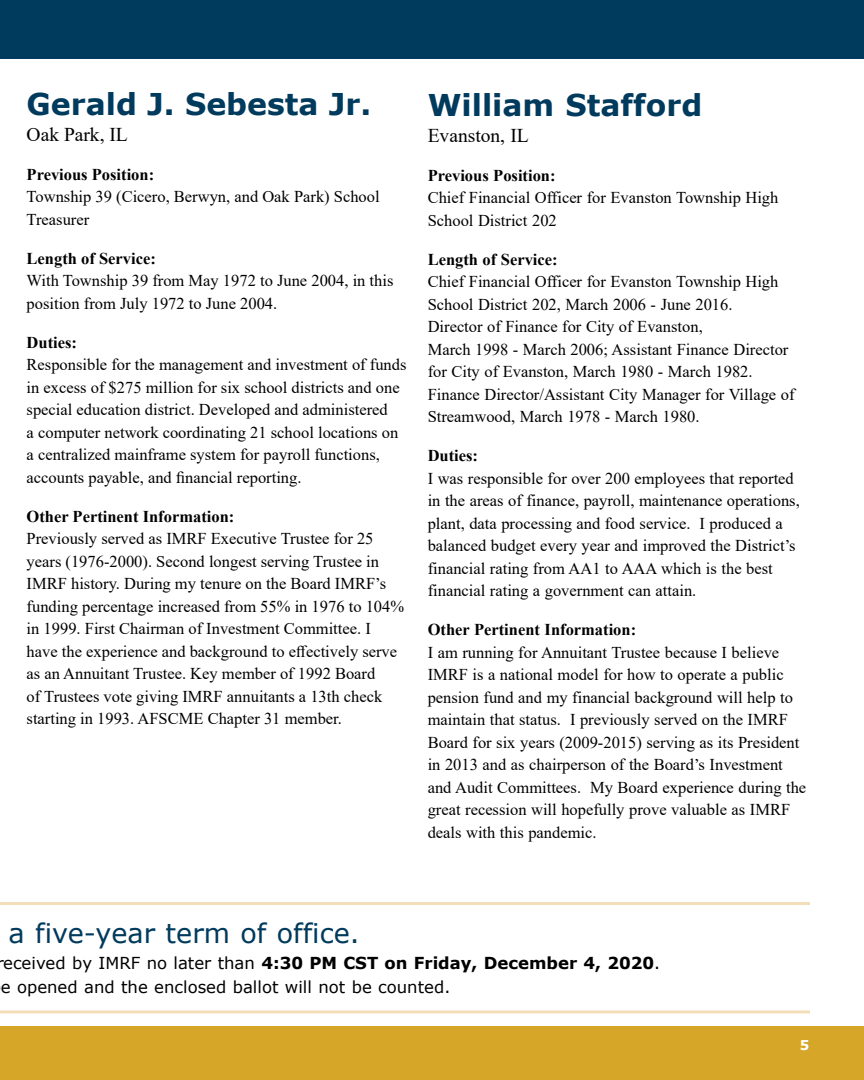
<style>
.page{position:relative;width:864px;height:1080px;background:#fff}
.page>*{position:absolute;margin:0;border:0;box-sizing:border-box;transform-origin:0 0}
.t1{font:700 30px "Verdana";color:#003a5d}
.t2{font:27px "Verdana";color:#003a5d}
.t3{font:19.5px "Times New Roman";color:#000}
.t4{font:16.5px/22.5px "Times New Roman";color:#000}
.t5{font:700 16.5px "Times New Roman";color:#000}
.t6{font:16.5px/24px "Verdana";color:#000}
.t7{font:700 13.5px "Verdana";color:#fff}
.s1{font-weight:700}
</style>
<div class="page">
<div style="left:0;top:1026px;width:864px;height:54px;background:#d6a629"></div>
<hr style="left:0;top:902px;width:810px;height:3px;background:#f2deb8">
<hr style="left:0;top:1010px;width:810px;height:3px;background:#f2deb8">
<div style="left:0;top:0;width:864px;height:58px;background:#003a5d"></div>
<h1 class="t1" style="left:27px;top:83px;width:346px">Gerald J. Sebesta Jr.</h1>
<p class="t3" style="left:27px;top:120px;width:103px">Oak Park, IL</p>
<p class="t5" style="left:27px;top:162px;width:129px">Previous Position:</p>
<p class="t4" style="left:27px;top:185px;width:355px">Township 39 (Cicero, Berwyn, and Oak Park) School<br>Treasurer</p>
<p class="t5" style="left:27px;top:246px;width:131px">Length of Service:</p>
<p class="t4" style="left:27px;top:269px;width:368px">With Township 39 from May 1972 to June 2004, in this position from July 1972 to June 2004.</p>
<p class="t5" style="left:27px;top:330px;width:52px">Duties:</p>
<p class="t4" style="left:27px;top:353px;width:381px">Responsible for the management and investment of funds in excess of $275 million for six school districts and one special education district. Developed and administered<br>a computer network coordinating 21 school locations on a centralized mainframe system for payroll functions, accounts payable, and financial reporting.</p>
<p class="t5" style="left:27px;top:504px;width:209px">Other Pertinent Information:</p>
<p class="t4" style="left:27px;top:527px;width:379px">Previously served as IMRF Executive Trustee for 25 years (1976-2000). Second longest serving Trustee in IMRF history. During my tenure on the Board IMRF’s funding percentage increased from 55% in 1976 to 104% in 1999. First Chairman of Investment Committee. I have the experience and background to effectively serve as an Annuitant Trustee. Key member of 1992 Board<br>of Trustees vote giving IMRF annuitants a 13th check starting in 1993. AFSCME Chapter 31 member.</p>
<h1 class="t1" style="left:428px;top:84px;width:276px">William Stafford</h1>
<p class="t3" style="left:428px;top:121px;width:103px">Evanston, IL</p>
<p class="t5" style="left:428px;top:163px;width:129px">Previous Position:</p>
<p class="t4" style="left:428px;top:186px;width:352px">Chief Financial Officer for Evanston Township High<br>School District 202</p>
<p class="t5" style="left:428px;top:247px;width:132px">Length of Service:</p>
<p class="t4" style="left:428px;top:270px;width:368px">Chief Financial Officer for Evanston Township High School District 202, March 2006 - June 2016.<br>Director of Finance for City of Evanston,<br>March 1998 - March 2006; Assistant Finance Director for City of Evanston, March 1980 - March 1982.<br>Finance Director/Assistant City Manager for Village of Streamwood, March 1978 - March 1980.</p>
<p class="t5" style="left:428px;top:444px;width:52px">Duties:</p>
<p class="t4" style="left:428px;top:467px;width:374px">I was responsible for over 200 employees that reported in the areas of finance, payroll, maintenance operations, plant, data processing and food service. I produced a balanced budget every year and improved the District’s financial rating from AA1 to AAA which is the best financial rating a government can attain.</p>
<p class="t5" style="left:428px;top:618px;width:210px">Other Pertinent Information:</p>
<p class="t4" style="left:428px;top:641px;width:380px">I am running for Annuitant Trustee because I believe IMRF is a national model for how to operate a public pension fund and my financial background will help to maintain that status. I previously served on the IMRF Board for six years (2009-2015) serving as its President in 2013 and as chairperson of the Board’s Investment and Audit Committees. My Board experience during the great recession will hopefully prove valuable as IMRF deals with this pandemic.</p>
<h2 class="t2" style="left:9px;top:914px;width:353px">a five-year term of office.</h2>
<p class="t6" style="left:-4px;top:951px;width:666px">received by IMRF no later than <span class="s1">4:30 PM CST on Friday, December 4, 2020</span>. e opened and the enclosed ballot will not be counted.</p>
<p class="t7" style="left:800px;top:1035px;width:11px">5</p>
</div>
